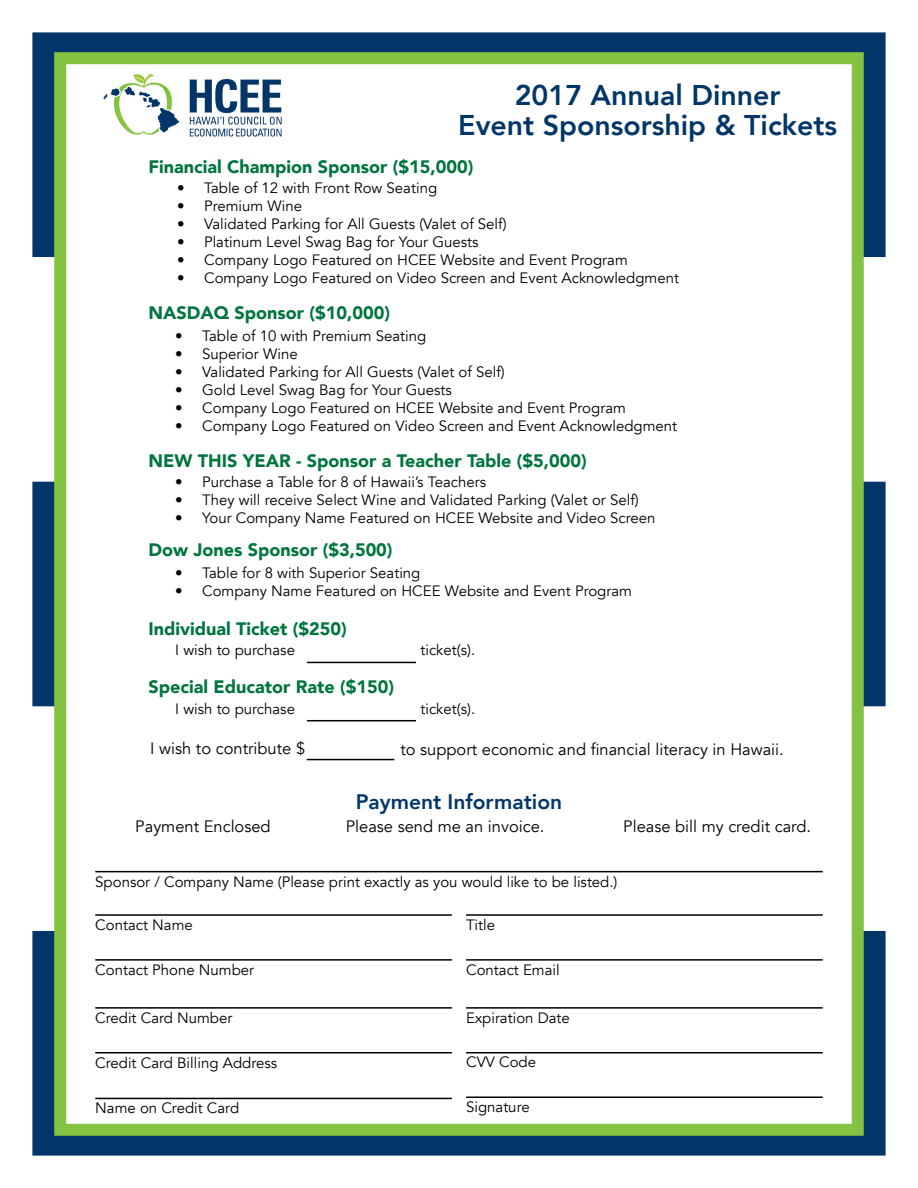
<style>
.page{position:relative;width:918px;height:1188px;background:#fff}
.page>*{position:absolute;margin:0;border:0;box-sizing:border-box;transform-origin:0 0}
.t1{font:800 28.5px/30px "Avenir";color:#023668;text-align:center}
.t2{font:800 21px "Avenir";color:#023668}
.t3{font:900 18px "Avenir";color:#00753d}
.t4{font:16.5px "Avenir";color:#000}
.t5{font:15px "Avenir";color:#000}
</style>
<div class="page">
<div style="left:32px;top:32px;width:854px;height:225px;background:#023668;border:2px solid #023668"></div>
<div style="left:32px;top:482px;width:854px;height:224px;background:#023668;border:2px solid #023668"></div>
<div style="left:32px;top:931px;width:854px;height:225px;background:#023668;border:2px solid #023668"></div>
<div style="left:54px;top:52px;width:810px;height:1084px;background:#fff;border:12px solid #84c341"></div>
<img style="left:103px;top:74px;width:179px;height:63px">
<hr style="left:307px;top:662px;width:109px;height:1px;background:#000">
<hr style="left:307px;top:759px;width:87px;height:1px;background:#000">
<hr style="left:95px;top:871px;width:728px;height:1px;background:#000">
<hr style="left:95px;top:914px;width:357px;height:2px;background:#000">
<hr style="left:466px;top:914px;width:357px;height:2px;background:#000">
<hr style="left:95px;top:959px;width:357px;height:2px;background:#000">
<hr style="left:466px;top:959px;width:357px;height:2px;background:#000">
<hr style="left:95px;top:1098px;width:357px;height:1px;background:#000">
<hr style="left:95px;top:1007px;width:357px;height:2px;background:#000">
<hr style="left:466px;top:1007px;width:357px;height:2px;background:#000">
<hr style="left:95px;top:1052px;width:357px;height:1px;background:#000">
<hr style="left:466px;top:1052px;width:357px;height:1px;background:#000">
<hr style="left:466px;top:1096px;width:357px;height:2px;background:#000">
<hr style="left:307px;top:720px;width:109px;height:1px;background:#000">
<h1 class="t1" style="left:458px;top:81px;width:380px">2017 Annual Dinner<br>Event Sponsorship &amp; Tickets</h1>
<p class="t3" style="left:148px;top:155px;width:326px">Financial Champion Sponsor ($15,000)</p>
<p class="t5" style="left:177px;top:178px;width:262px">• Table of 12 with Front Row Seating</p>
<p class="t5" style="left:177px;top:196px;width:127px">• Premium Wine</p>
<p class="t5" style="left:177px;top:214px;width:331px">• Validated Parking for All Guests (Valet of Self)</p>
<p class="t5" style="left:177px;top:232px;width:303px">• Platinum Level Swag Bag for Your Guests</p>
<p class="t5" style="left:177px;top:250px;width:452px">• Company Logo Featured on HCEE Website and Event Program</p>
<p class="t5" style="left:177px;top:268px;width:503px">• Company Logo Featured on Video Screen and Event Acknowledgment</p>
<p class="t3" style="left:148px;top:301px;width:243px">NASDAQ Sponsor ($10,000)</p>
<p class="t5" style="left:175px;top:326px;width:253px">• Table of 10 with Premium Seating</p>
<p class="t5" style="left:175px;top:344px;width:124px">• Superior Wine</p>
<p class="t5" style="left:175px;top:362px;width:331px">• Validated Parking for All Guests (Valet of Self)</p>
<p class="t5" style="left:175px;top:380px;width:278px">• Gold Level Swag Bag for Your Guests</p>
<p class="t5" style="left:175px;top:398px;width:452px">• Company Logo Featured on HCEE Website and Event Program</p>
<p class="t5" style="left:175px;top:416px;width:503px">• Company Logo Featured on Video Screen and Event Acknowledgment</p>
<p class="t3" style="left:148px;top:449px;width:440px">NEW THIS YEAR - Sponsor a Teacher Table ($5,000)</p>
<p class="t5" style="left:175px;top:472px;width:312px">• Purchase a Table for 8 of Hawaii’s Teachers</p>
<p class="t5" style="left:175px;top:490px;width:465px">• They will receive Select Wine and Validated Parking (Valet or Self)</p>
<p class="t5" style="left:175px;top:508px;width:482px">• Your Company Name Featured on HCEE Website and Video Screen</p>
<p class="t3" style="left:148px;top:538px;width:246px">Dow Jones Sponsor ($3,500)</p>
<p class="t5" style="left:175px;top:563px;width:247px">• Table for 8 with Superior Seating</p>
<p class="t5" style="left:175px;top:581px;width:458px">• Company Name Featured on HCEE Website and Event Program</p>
<p class="t3" style="left:148px;top:617px;width:200px">Individual Ticket ($250)</p>
<p class="t5" style="left:175px;top:640px;width:121px">I wish to purchase</p>
<p class="t5" style="left:420px;top:640px;width:56px">ticket(s).</p>
<p class="t3" style="left:148px;top:675px;width:247px">Special Educator Rate ($150)</p>
<p class="t5" style="left:175px;top:699px;width:121px">I wish to purchase</p>
<p class="t5" style="left:420px;top:699px;width:56px">ticket(s).</p>
<p class="t4" style="left:150px;top:738px;width:156px">I wish to contribute $</p>
<p class="t4" style="left:400px;top:738px;width:385px">to support economic and financial literacy in Hawaii.</p>
<h2 class="t2" style="left:356px;top:788px;width:208px">Payment Information</h2>
<p class="t4" style="left:135px;top:816px;width:137px">Payment Enclosed</p>
<p class="t4" style="left:346px;top:816px;width:200px">Please send me an invoice.</p>
<p class="t4" style="left:623px;top:816px;width:189px">Please bill my credit card.</p>
<p class="t5" style="left:95px;top:872px;width:524px">Sponsor / Company Name (Please print exactly as you would like to be listed.)</p>
<p class="t5" style="left:95px;top:915px;width:99px">Contact Name</p>
<p class="t5" style="left:466px;top:915px;width:31px">Title</p>
<p class="t5" style="left:95px;top:960px;width:160px">Contact Phone Number</p>
<p class="t5" style="left:466px;top:960px;width:95px">Contact Email</p>
<p class="t5" style="left:95px;top:1008px;width:139px">Credit Card Number</p>
<p class="t5" style="left:466px;top:1008px;width:105px">Expiration Date</p>
<p class="t5" style="left:95px;top:1053px;width:183px">Credit Card Billing Address</p>
<p class="t5" style="left:466px;top:1052px;width:72px">CVV Code</p>
<p class="t5" style="left:466px;top:1097px;width:65px">Signature</p>
<p class="t5" style="left:95px;top:1098px;width:145px">Name on Credit Card</p>
</div>
